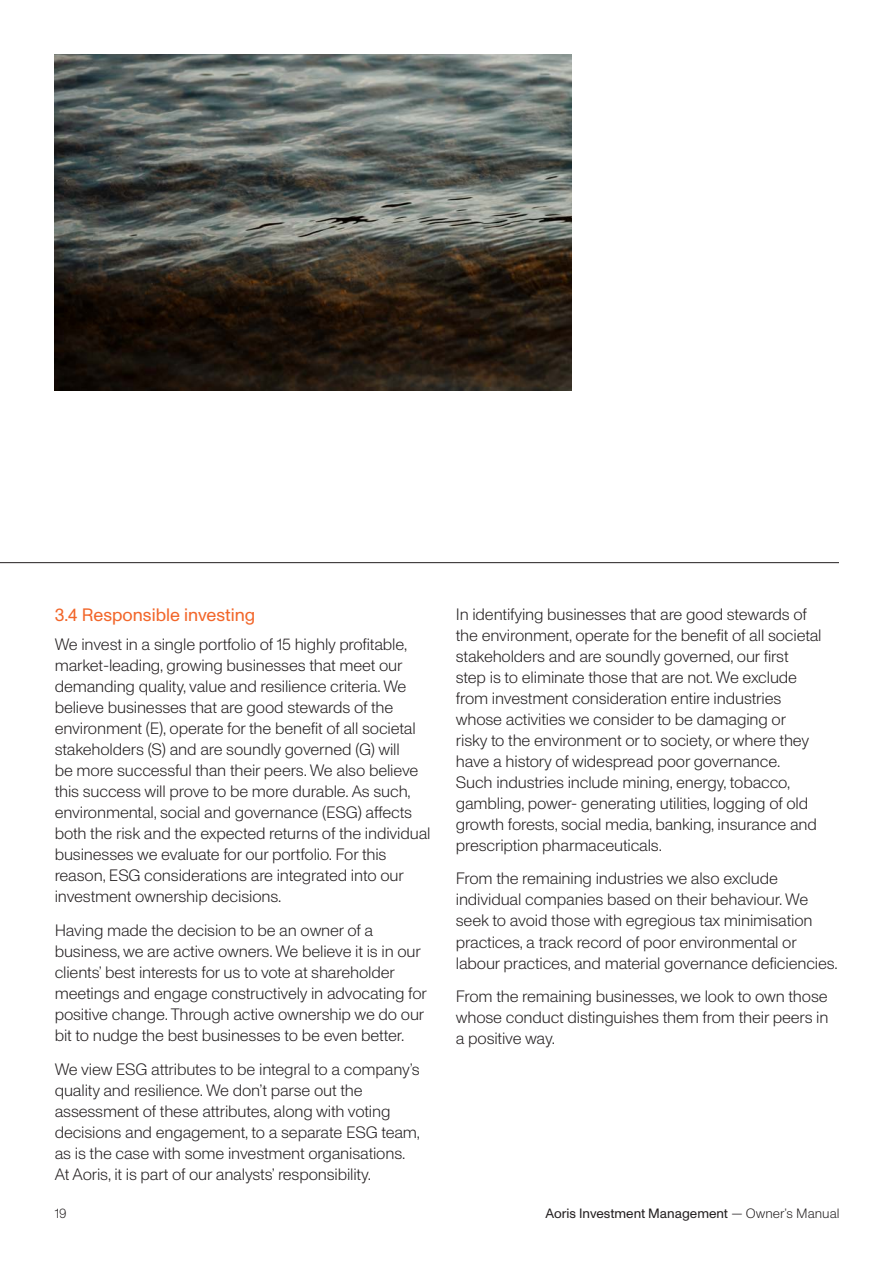
<style>
.page{position:relative;width:893px;height:1263px;background:#fff}
.page>*{position:absolute;margin:0;border:0;box-sizing:border-box;transform-origin:0 0}
.t1{font:18px "ABC Monument Grotesk";color:#f2662a}
.t2{font:300 16.5px/21px "ABC Monument Grotesk";letter-spacing:-.01em;color:#231f20}
.t3{font:13.5px "ABC Monument Grotesk";color:#231f20}
.t4{font:300 13.5px "ABC Monument Grotesk";color:#231f20}
.s1{font-weight:300}
</style>
<div class="page">
<img style="left:55px;top:54px;width:517px;height:336px">
<hr style="left:0;top:562px;width:839px;height:1px;background:#231f20">
<p class="t1" style="left:55px;top:604px;width:202px">3.4 Responsible investing</p>
<p class="t2" style="left:55px;top:634px;width:377px">We invest in a single portfolio of 15 highly profitable, market-leading, growing businesses that meet our demanding quality, value and resilience criteria. We believe businesses that are good stewards of the environment (E), operate for the benefit of all societal stakeholders (S) and are soundly governed (G) will<br>be more successful than their peers. We also believe this success will prove to be more durable. As such, environmental, social and governance (ESG) affects both the risk and the expected returns of the individual businesses we evaluate for our portfolio. For this reason, ESG considerations are integrated into our investment ownership decisions.</p>
<p class="t2" style="left:55px;top:920px;width:374px">Having made the decision to be an owner of a business, we are active owners. We believe it is in our clients’ best interests for us to vote at shareholder meetings and engage constructively in advocating for positive change. Through active ownership we do our bit to nudge the best businesses to be even better.</p>
<p class="t2" style="left:55px;top:1058px;width:367px">We view ESG attributes to be integral to a company’s quality and resilience. We don’t parse out the assessment of these attributes, along with voting decisions and engagement, to a separate ESG team, as is the case with some investment organisations.<br>At Aoris, it is part of our analysts’ responsibility.</p>
<p class="t2" style="left:456px;top:603px;width:367px">In identifying businesses that are good stewards of the environment, operate for the benefit of all societal stakeholders and are soundly governed, our first step is to eliminate those that are not. We exclude from investment consideration entire industries whose activities we consider to be damaging or risky to the environment or to society, or where they have a history of widespread poor governance.<br>Such industries include mining, energy, tobacco, gambling, power- generating utilities, logging of old growth forests, social media, banking, insurance and prescription pharmaceuticals.</p>
<p class="t2" style="left:456px;top:868px;width:383px">From the remaining industries we also exclude individual companies based on their behaviour. We seek to avoid those with egregious tax minimisation practices, a track record of poor environmental or labour practices, and material governance deficiencies.</p>
<p class="t2" style="left:456px;top:986px;width:374px;text-align:justify">From the remaining businesses, we look to own those whose conduct distinguishes them from their peers in a positive way.</p>
<p class="t4" style="left:55px;top:1206px;width:14px">19</p>
<p class="t3" style="left:545px;top:1206px;width:296px">Aoris Investment Management <span class="s1">— Owner’s Manual</span></p>
</div>
